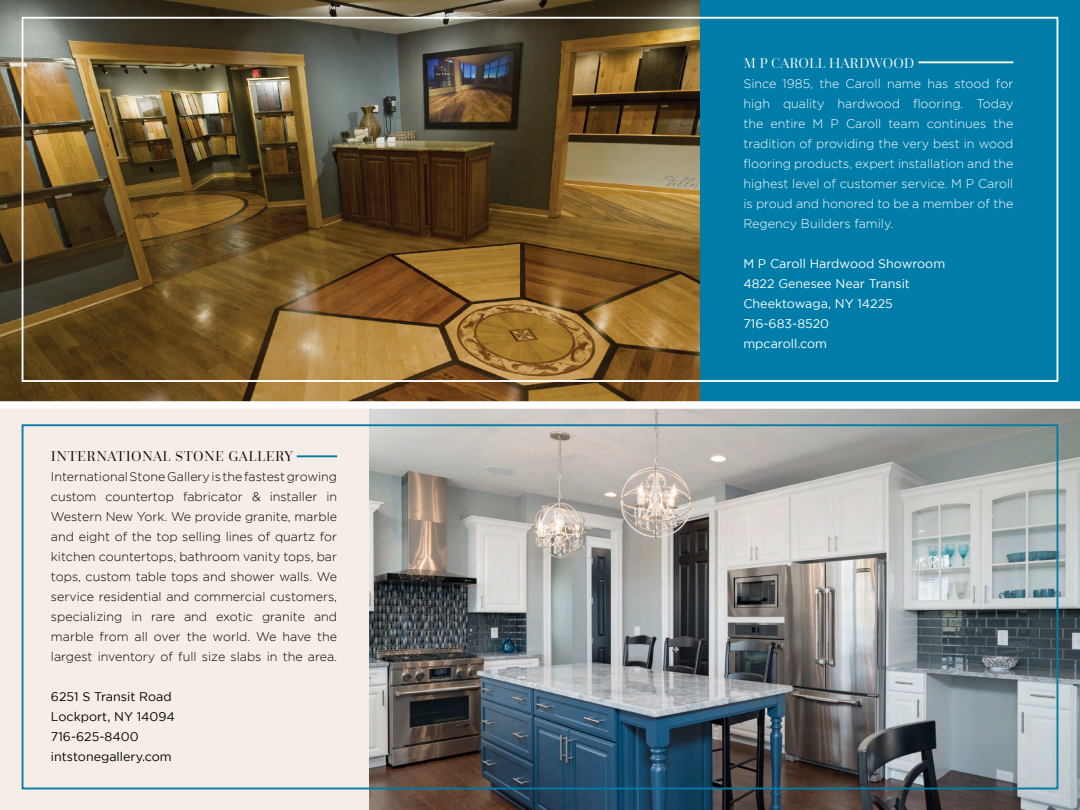
<style>
.page{position:relative;width:1080px;height:810px;background:#fff}
.page>*{position:absolute;margin:0;border:0;box-sizing:border-box;transform-origin:0 0}
.t1{font:300 15px "Questa Grande";letter-spacing:.03em;color:#000}
.t2{font:300 15px "Questa Grande";letter-spacing:-.005em;color:#fff}
.t3{font:300 12.5px/20px "Gotham";color:#000;text-align:justify}
.t4{font:300 12.5px/20px "Gotham";color:#fff;text-align:justify}
.t5{font:12.5px/20px "Gotham";color:#fff}
.t6{font:12.5px/20px "Gotham";color:#000}
</style>
<div class="page">
<div style="left:64px;top:0;width:1016px;height:405px;background:#007ca8"></div>
<div style="left:0;top:408px;width:1080px;height:402px;background:#f6eee6"></div>
<img style="left:369px;top:409px;width:711px;height:401px">
<img style="left:0;top:0;width:700px;height:401px">
<div style="left:22px;top:424px;width:1036px;height:365px;border:2px solid #007ca8"></div>
<div style="left:22px;top:17px;width:1036px;height:365px;border:2px solid #fff"></div>
<div style="left:0;top:401px;width:1080px;height:8px;background:#fff"></div>
<hr style="left:919px;top:61px;width:94px;height:2px;background:#fff">
<hr style="left:297px;top:455px;width:40px;height:2px;background:#007ca8">
<p class="t1" style="left:51px;top:447px;width:244px">INTERNATIONAL STONE GALLERY</p>
<p class="t3" style="left:51px;top:467px;width:288px">International Stone Gallery is the fastest growing custom countertop fabricator &amp; installer in Western New York. We provide granite, marble and eight of the top selling lines of quartz for kitchen countertops, bathroom vanity tops, bar tops, custom table tops and shower walls. We service residential and commercial customers, specializing in rare and exotic granite and marble from all over the world. We have the largest inventory of full size slabs in the area.</p>
<p class="t6" style="left:51px;top:687px;width:126px">6251 S Transit Road<br>Lockport, NY 14094<br>716-625-8400 intstonegallery.com</p>
<p class="t2" style="left:743px;top:54px;width:172px">M P CAROLL HARDWOOD</p>
<p class="t4" style="left:743px;top:73px;width:272px">Since 1985, the Caroll name has stood for high quality hardwood flooring. Today the entire M P Caroll team continues the tradition of providing the very best in wood flooring products, expert installation and the highest level of customer service. M P Caroll is proud and honored to be a member of the Regency Builders family.</p>
<p class="t5" style="left:743px;top:253px;width:203px">M P Caroll Hardwood Showroom<br>4822 Genesee Near Transit<br>Cheektowaga, NY 14225<br>716-683-8520<br>mpcaroll.com</p>
</div>
